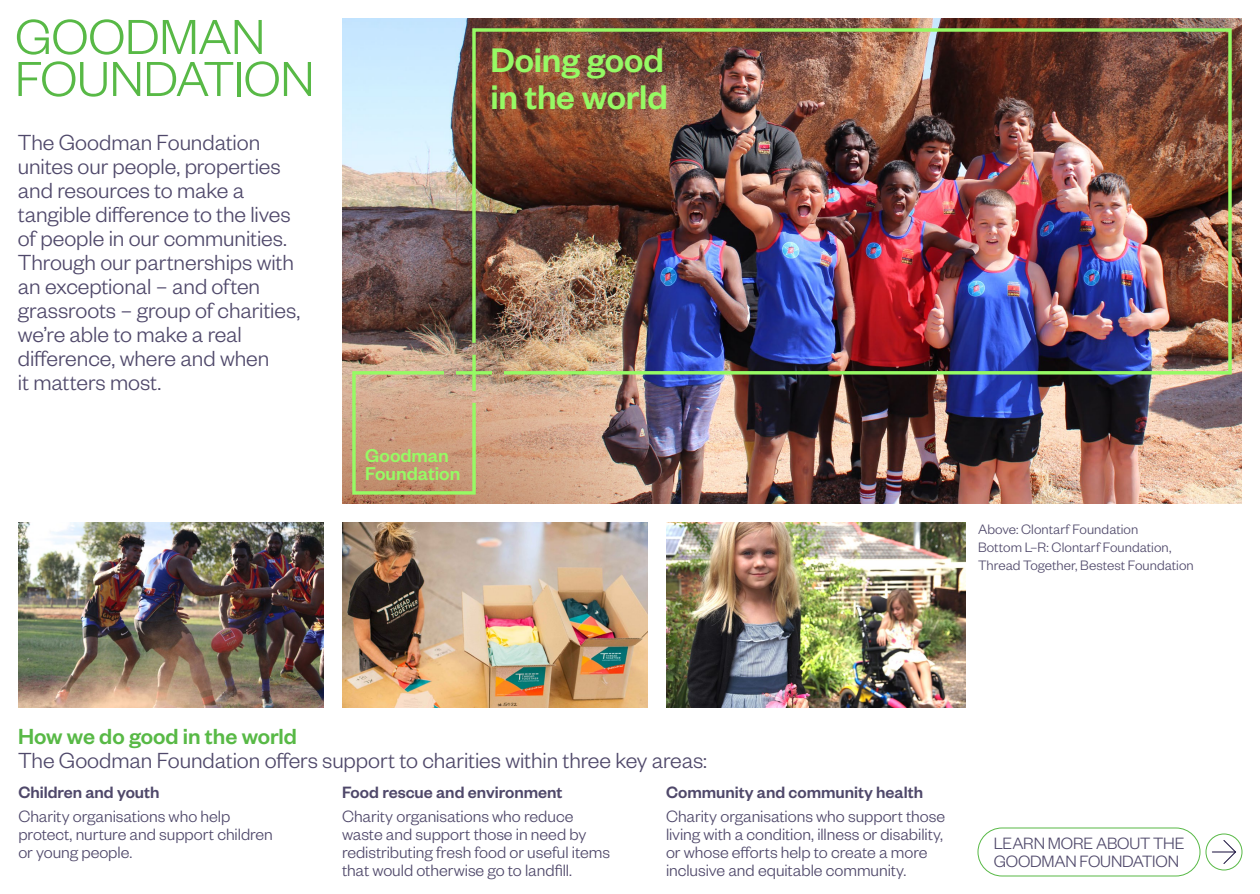
<style>
.page{position:relative;width:1260px;height:894px;background:#fff}
.page>*{position:absolute;margin:0;border:0;box-sizing:border-box;transform-origin:0 0}
.t1{font:300 54px/42px "Founders Grotesk";letter-spacing:-.005em;color:#58b946}
.t2{font:500 37.5px/37.5px "Founders Grotesk";letter-spacing:-.005em;color:#96fa64}
.t3{font:300 24px/24px "Founders Grotesk";letter-spacing:-.005em;color:#4f486a}
.t4{font:500 24px "Founders Grotesk";color:#58b946}
.t5{font:500 20.4px/18px "Founders Grotesk";color:#96fa64}
.t6{font:300 18px/18px "Founders Grotesk";letter-spacing:-.005em;color:#4f486a}
.t7{font:500 18px "Founders Grotesk";color:#4f486a}
.t8{font:300 15px/18px "Founders Grotesk";letter-spacing:.005em;color:#4f486a}
</style>
<div class="page">
<img style="left:342px;top:18px;width:900px;height:486px">
<img style="left:342px;top:282px;width:324px;height:222px">
<img style="left:18px;top:522px;width:306px;height:186px">
<img style="left:342px;top:522px;width:306px;height:186px">
<img style="left:666px;top:522px;width:300px;height:186px">
<img style="left:471px;top:27px;width:762px;height:349px">
<svg style="left:352px;top:355px;width:140px;height:140px;background:#c7a57f"></svg>
<div style="left:978px;top:828px;width:222px;height:48px;border:1px solid #58b946;border-radius:24px"></div>
<div style="left:1206px;top:834px;width:36px;height:36px;border:1px solid #58b946;border-radius:50%"></div>
<svg style="left:1212px;top:840px;width:24px;height:24px"></svg>
<h1 class="t1" style="left:15px;top:13px;width:301px">GOODMAN<br>FOUNDATION</h1>
<p class="t3" style="left:18px;top:129px;width:284px">The Goodman Foundation unites our people, properties and resources to make a tangible difference to the lives of people in our communities.<br>Through our partnerships with an exceptional – and often grassroots – group of charities, we’re able to make a real difference, where and when<br>it matters most.</p>
<h2 class="t2" style="left:490px;top:39px;width:179px">Doing good in the world</h2>
<p class="t5" style="left:365px;top:445px;width:97px">Goodman<br>Foundation</p>
<p class="t8" style="left:978px;top:519px;width:217px">Above: Clontarf Foundation<br>Bottom L–R: Clontarf Foundation,<br>Thread Together, Bestest Foundation</p>
<h3 class="t4" style="left:18px;top:721px;width:281px">How we do good in the world</h3>
<h3 class="t3" style="left:18px;top:747px;width:691px">The Goodman Foundation offers support to charities within three key areas:</h3>
<p class="t7" style="left:18px;top:781px;width:143px">Children and youth</p>
<p class="t6" style="left:18px;top:806px;width:256px">Charity organisations who help protect, nurture and support children or young people.</p>
<p class="t7" style="left:342px;top:781px;width:222px">Food rescue and environment</p>
<p class="t6" style="left:342px;top:806px;width:270px">Charity organisations who reduce waste and support those in need by redistributing fresh food or useful items that would otherwise go to landfill.</p>
<p class="t7" style="left:666px;top:781px;width:259px">Community and community health</p>
<p class="t6" style="left:666px;top:806px;width:281px">Charity organisations who support those living with a condition, illness or disability, or whose efforts help to create a more inclusive and equitable community.</p>
<p class="t6" style="left:994px;top:833px;width:192px">LEARN MORE ABOUT THE<br>GOODMAN FOUNDATION</p>
</div>
